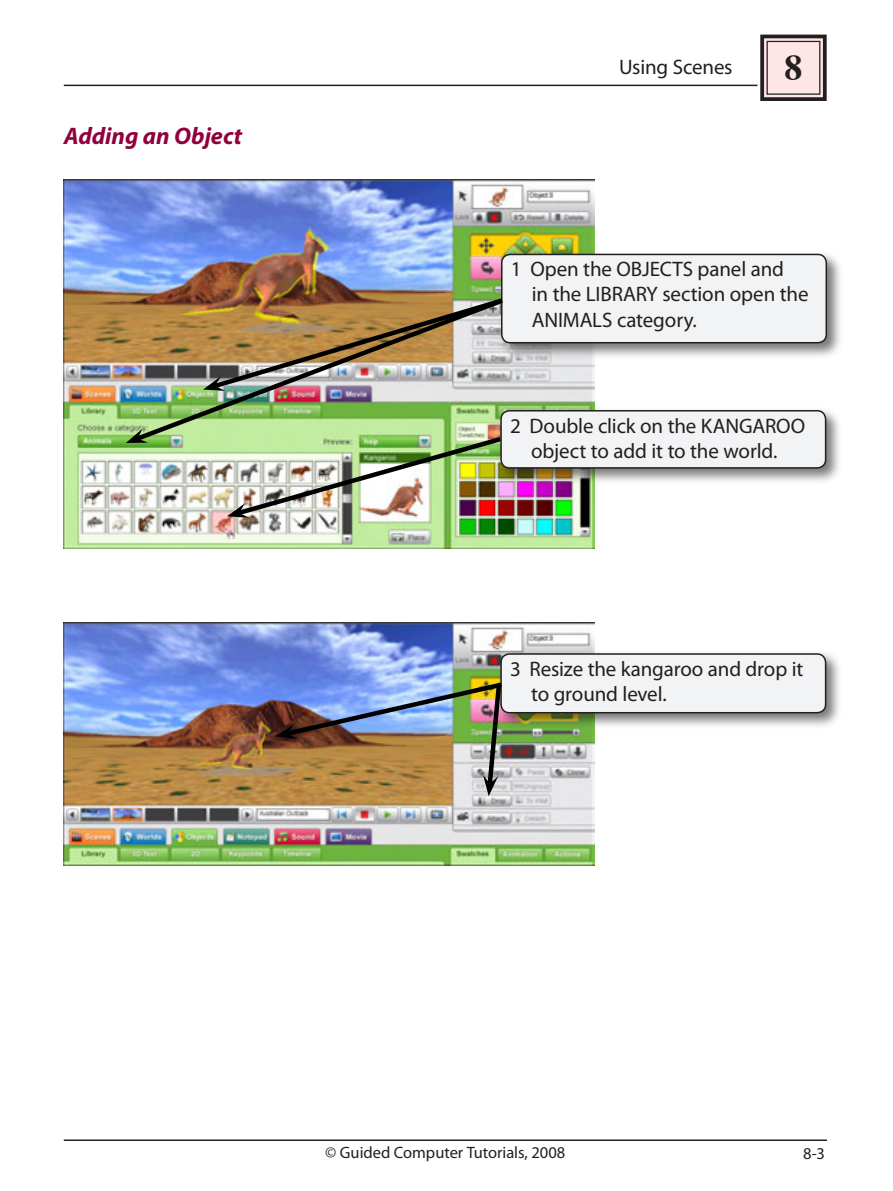
<style>
.page{position:relative;width:893px;height:1191px;background:#fff}
.page>*{position:absolute;margin:0;border:0;box-sizing:border-box;transform-origin:0 0}
.t1{font:700 36px "Times";color:#231f20}
.t2{font:italic 700 24px "Myriad Pro";color:#90003d}
.t3{font:21px/25.2px "Myriad Pro";letter-spacing:-.005em;color:#231f20}
.t4{font:16.5px "Myriad Pro";letter-spacing:-.005em;color:#231f20}
</style>
<div class="page">
<hr style="left:64px;top:1139px;width:763px;height:2px;background:#231f20">
<hr style="left:64px;top:85px;width:693px;height:1px;background:#231f20">
<svg style="left:760px;top:34px;width:67px;height:67px;background:#cab6b7"></svg>
<div style="left:766px;top:41px;width:54px;height:54px;border:1px solid #231f20"></div>
<img style="left:64px;top:180px;width:530px;height:369px">
<img style="left:64px;top:622px;width:530px;height:243px">
<div style="left:497px;top:250px;width:348px;height:110px;background:#231f20;opacity:.6"></div>
<div style="left:502px;top:254px;width:324px;height:89px;background:#f2f3f4;border-radius:9px"></div>
<div style="left:501px;top:254px;width:326px;height:89px;border:2px solid #231f20;border-radius:9px"></div>
<div style="left:497px;top:649px;width:347px;height:80px;background:#231f20;opacity:.6"></div>
<div style="left:501px;top:654px;width:325px;height:58px;background:#f2f3f4;border-radius:9px"></div>
<div style="left:500px;top:653px;width:326px;height:60px;border:2px solid #231f20;border-radius:9px"></div>
<img style="left:275px;top:679px;width:232px;height:117px">
<img style="left:132px;top:296px;width:374px;height:148px">
<svg style="left:126px;top:428px;width:22px;height:15px"></svg>
<div style="left:497px;top:406px;width:347px;height:80px;background:#231f20;opacity:.6"></div>
<div style="left:501px;top:411px;width:325px;height:57px;background:#f2f3f4;border-radius:9px"></div>
<div style="left:500px;top:410px;width:326px;height:58px;border:2px solid #231f20;border-radius:9px"></div>
<img style="left:227px;top:434px;width:279px;height:84px">
<p class="t2" style="left:64px;top:120px;width:180px">Adding an Object</p>
<p class="t3" style="left:619px;top:54px;width:115px">Using Scenes</p>
<h1 class="t1" style="left:784px;top:34px;width:19px">8</h1>
<p class="t3" style="left:532px;top:256px;width:278px;text-indent:-21px">1 Open the OBJECTS panel and<br>in the LIBRARY section open the<br>ANIMALS category.</p>
<p class="t3" style="left:510px;top:412px;width:297px;text-align:center">2 Double click on the KANGAROO object to add it to the world.</p>
<p class="t3" style="left:531px;top:656px;width:274px;text-indent:-21px">3 Resize the kangaroo and drop it to ground level.</p>
<p class="t4" style="left:325px;top:1142px;width:242px">© Guided Computer Tutorials, 2008</p>
<p class="t4" style="left:803px;top:1142px;width:23px">8-3</p>
</div>
